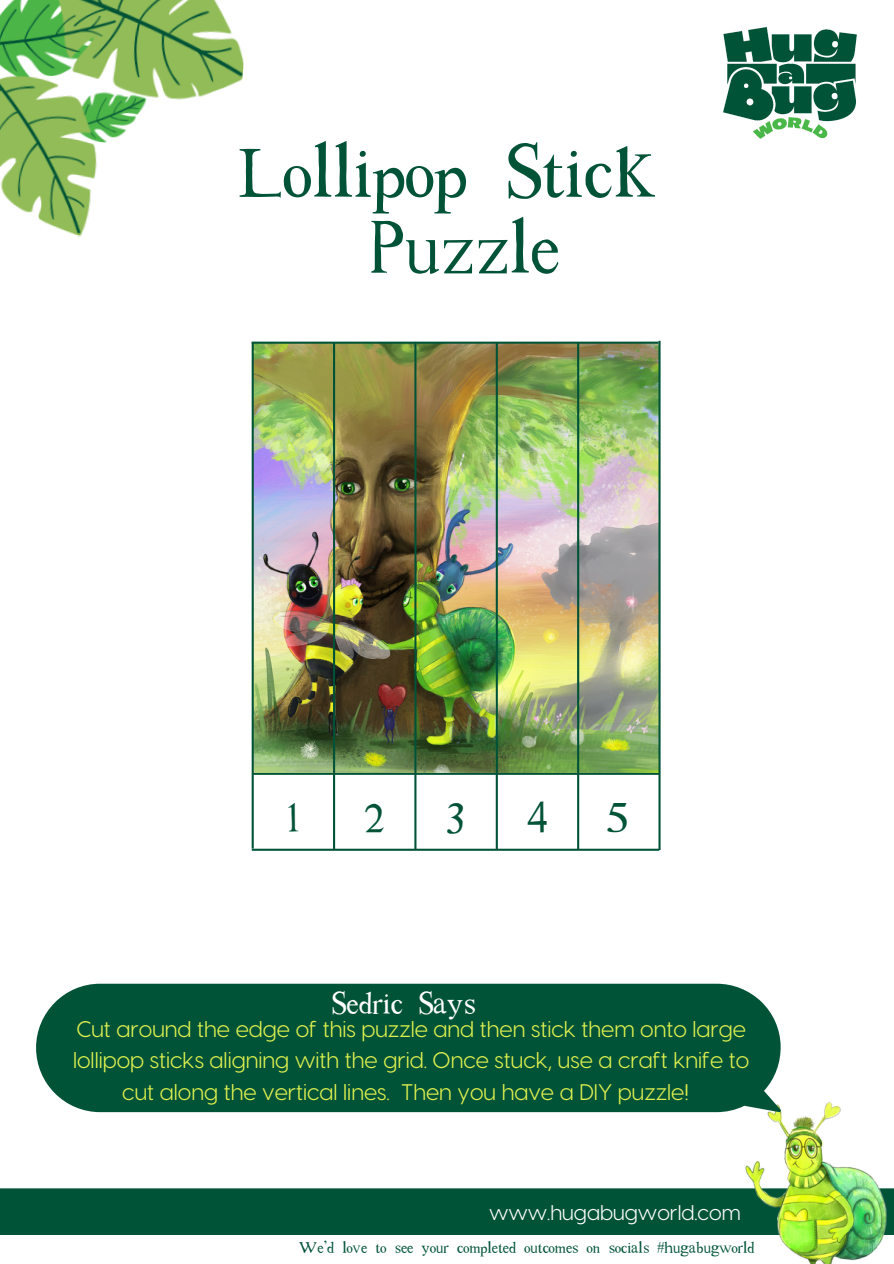
<style>
.page{position:relative;width:894px;height:1264px;background:#fff}
.page>*{position:absolute;margin:0;border:0;box-sizing:border-box;transform-origin:0 0}
.t1{font:78.3px/75.9px "Tom s New Roman";color:#005337;text-align:center}
.t2{font:48px "Tom s New Roman";color:#005337}
.t3{font:32.25px "Tom s New Roman";color:#fff}
.t4{font:22.5px/31.5px "Visby CF";color:#dff04f;text-align:center}
.t5{font:21px "Visby CF";color:#fff}
.t6{font:16.5px "Tom s New Roman";color:#005337}
</style>
<div class="page">
<hr style="left:252px;top:848px;width:407px;height:2px;background:#005337">
<hr style="left:253px;top:772px;width:406px;height:2px;background:#005337">
<img style="left:254px;top:344px;width:404px;height:428px">
<hr style="left:252px;top:341px;width:406px;height:3px;background:#005337">
<hr style="left:658px;top:341px;width:2px;height:509px;background:#005337">
<hr style="left:333px;top:343px;width:2px;height:507px;background:#005337">
<hr style="left:414px;top:342px;width:2px;height:507px;background:#005337">
<hr style="left:251px;top:342px;width:3px;height:506px;background:#005337">
<hr style="left:495px;top:342px;width:2px;height:508px;background:#005337">
<hr style="left:577px;top:342px;width:2px;height:508px;background:#005337">
<img style="left:0;top:0;width:244px;height:237px">
<img style="left:723px;top:28px;width:133px;height:110px">
<div style="left:0;top:1188px;width:738px;height:46px;background:#005337"></div>
<img style="left:738px;top:1102px;width:155px;height:161px">
<div style="left:36px;top:983px;width:744px;height:129px;background:#005337"></div>
<h1 class="t1" style="left:238px;top:128px;width:416px">Lollipop Stick<br>Puzzle</h1>
<h2 class="t2" style="left:286px;top:782px;width:16px">1</h2>
<h2 class="t2" style="left:364px;top:782px;width:23px">2</h2>
<h2 class="t2" style="left:446px;top:782px;width:21px">3</h2>
<h2 class="t2" style="left:527px;top:782px;width:106px">4 5</h2>
<h3 class="t3" style="left:332px;top:980px;width:145px">Sedric Says</h3>
<p class="t4" style="left:73px;top:1011px;width:677px">Cut around the edge of this puzzle and then stick them onto large lollipop sticks aligning with the grid. Once stuck, use a craft knife to cut along the vertical lines. Then you have a DIY puzzle!</p>
<p class="t5" style="left:489px;top:1198px;width:253px">www.hugabugworld.com</p>
<p class="t6" style="left:299px;top:1235px;width:457px">We’d love to see your completed outcomes on socials #hugabugworld</p>
</div>
